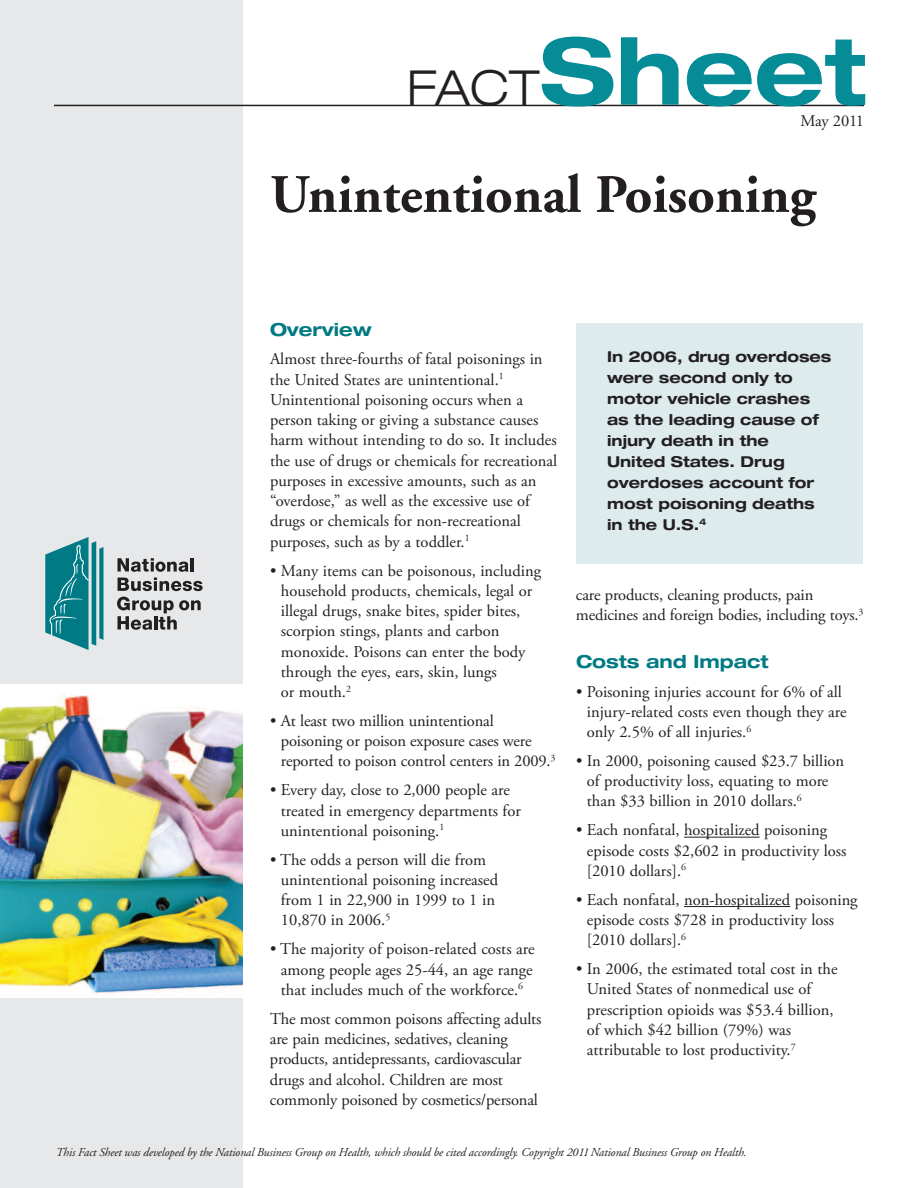
<style>
.page{position:relative;width:918px;height:1188px;background:#fff}
.page>*{position:absolute;margin:0;border:0;box-sizing:border-box;transform-origin:0 0}
.t1{font:700 expanded 92.85px "Helvetica Neue";color:#058c97}
.t2{font:700 54px "Adobe Garamond";color:#231f20}
.t3{font:700 expanded 18px "Helvetica Neue";color:#007a83}
.t4{font:16.5px/20.2px "Adobe Garamond Pro";color:#231f20}
.t5{font:700 expanded 15px/21px "Helvetica Neue";color:#231f20}
.t6{font:italic 12px "Adobe Garamond";letter-spacing:-.01em;color:#231f20}
.s1{font-weight:300;font-size:48.3px;color:#231f20}
</style>
<div class="page">
<div style="left:0;top:0;width:243px;height:1188px;background:#e7e8e9"></div>
<hr style="left:684px;top:837px;width:76px;height:1px;background:#231f20">
<hr style="left:684px;top:906px;width:106px;height:1px;background:#231f20">
<svg style="left:45px;top:537px;width:58px;height:113px"></svg>
<svg style="left:118px;top:558px;width:70px;height:14px"></svg>
<hr style="left:191px;top:558px;width:3px;height:14px;background:#231f20">
<svg style="left:118px;top:578px;width:85px;height:13px"></svg>
<svg style="left:117px;top:597px;width:84px;height:33px"></svg>
<hr style="left:54px;top:105px;width:810px;height:1px;background:#231f20">
<img style="left:0;top:685px;width:243px;height:313px">
<div style="left:576px;top:323px;width:287px;height:241px;background:#ddebed"></div>
<h1 class="t1" style="left:407px;top:38px;width:460px"><span class="s1">FACT</span>Sheet</h1>
<p class="t4" style="left:800px;top:113px;width:65px">May 2011</p>
<h2 class="t2" style="left:270px;top:173px;width:547px">Unintentional Poisoning</h2>
<p class="t3" style="left:270px;top:323px;width:103px">Overview</p>
<p class="t4" style="left:270px;top:351px;width:289px">Almost three-fourths of fatal poisonings in the United States are unintentional.<sup>1<br></sup>Unintentional poisoning occurs when a person taking or giving a substance causes harm without intending to do so. It includes the use of drugs or chemicals for recreational purposes in excessive amounts, such as an “overdose,” as well as the excessive use of drugs or chemicals for non-recreational purposes, such as by a toddler.<sup>1</sup></p>
<p class="t4" style="left:281px;top:562px;width:262px;text-indent:-11px">• Many items can be poisonous, including household products, chemicals, legal or illegal drugs, snake bites, spider bites, scorpion stings, plants and carbon monoxide. Poisons can enter the body through the eyes, ears, skin, lungs<br>or mouth.<sup>2</sup></p>
<p class="t4" style="left:281px;top:712px;width:276px;text-indent:-11px">• At least two million unintentional poisoning or poison exposure cases were reported to poison control centers in 2009.<sup>3</sup></p>
<p class="t4" style="left:281px;top:781px;width:242px;text-indent:-11px">• Every day, close to 2,000 people are treated in emergency departments for unintentional poisoning.<sup>1</sup></p>
<p class="t4" style="left:281px;top:851px;width:219px;text-indent:-11px">• The odds a person will die from unintentional poisoning increased from 1 in 22,900 in 1999 to 1 in<br>10,870 in 2006.<sup>5</sup></p>
<p class="t4" style="left:270px;top:940px;width:266px;text-align:center">• The majority of poison-related costs are among people ages 25-44, an age range that includes much of the workforce.<sup>6</sup></p>
<p class="t4" style="left:270px;top:1010px;width:273px">The most common poisons affecting adults are pain medicines, sedatives, cleaning products, antidepressants, cardiovascular drugs and alcohol. Children are most commonly poisoned by cosmetics/personal</p>
<p class="t5" style="left:607px;top:348px;width:226px">In 2006, drug overdoses were second only to motor vehicle crashes as the leading cause of injury death in the<br>United States. Drug overdoses account for most poisoning deaths in the U.S.<sup>4</sup></p>
<p class="t4" style="left:576px;top:586px;width:289px">care products, cleaning products, pain medicines and foreign bodies, including toys.<sup>3</sup></p>
<p class="t3" style="left:576px;top:655px;width:194px">Costs and Impact</p>
<p class="t4" style="left:587px;top:683px;width:261px;text-indent:-11px">• Poisoning injuries account for 6% of all injury-related costs even though they are only 2.5% of all injuries.<sup>6</sup></p>
<p class="t4" style="left:587px;top:752px;width:259px;text-indent:-11px">• In 2000, poisoning caused $23.7 billion of productivity loss, equating to more than $33 billion in 2010 dollars.<sup>6</sup></p>
<p class="t4" style="left:587px;top:821px;width:261px;text-indent:-11px">• Each nonfatal, hospitalized poisoning episode costs $2,602 in productivity loss [2010 dollars].<sup>6</sup></p>
<p class="t4" style="left:587px;top:891px;width:272px;text-indent:-11px">• Each nonfatal, non-hospitalized poisoning episode costs $728 in productivity loss [2010 dollars].<sup>6</sup></p>
<p class="t4" style="left:587px;top:960px;width:252px;text-indent:-11px">• In 2006, the estimated total cost in the United States of nonmedical use of prescription opioids was $53.4 billion, of which $42 billion (79%) was attributable to lost productivity.<sup>7</sup></p>
<p class="t6" style="left:56px;top:1148px;width:692px">This Fact Sheet was developed by the National Business Group on Health, which should be cited accordingly. Copyright 2011National Business Group on Health.</p>
</div>
